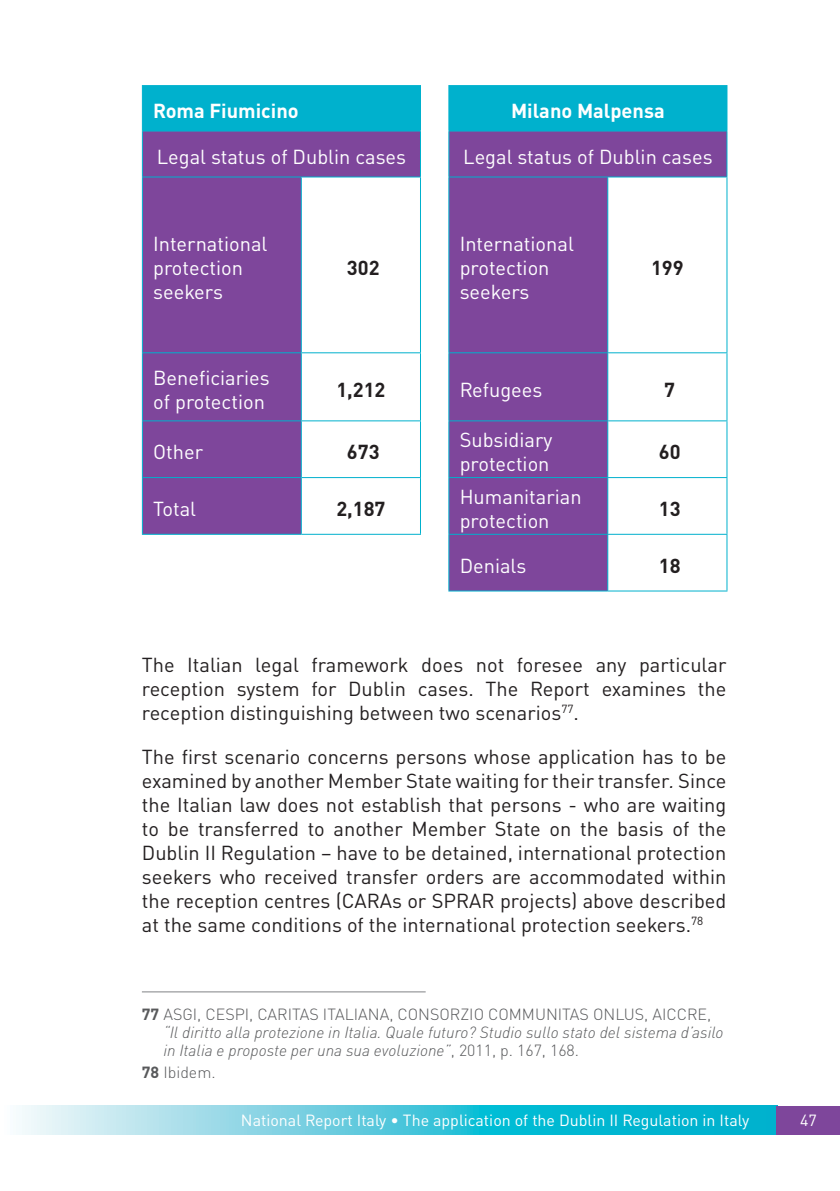
<style>
.page{position:relative;width:840px;height:1191px;background:#fff}
.page>*{position:absolute;margin:0;border:0;box-sizing:border-box;transform-origin:0 0}
.t1{font:20px/24px "DIN Pro";color:#231f20;text-align:justify}
.t2{font:20px/24px "DIN Pro";color:#fff}
.t3{font:700 20px "DIN Pro";color:#fff}
.t4{font:700 20px "DIN Pro";color:#231f20}
.t5{font:italic 300 16px/18px "DIN Pro";color:#58595b}
.t6{font:16px "DIN Pro";color:#fff}
.t7{font:300 16px "DIN Pro";color:#58595b}
.s1{font-style:italic}
.s2{font-weight:700;font-style:normal}
.s3{font-style:normal}
.s4{font-weight:700}
</style>
<div class="page">
<svg style="left:19px;top:1106px;width:757px;height:28px;background:#55cadd"></svg>
<div style="left:776px;top:1106px;width:63px;height:28px;background:#7e469b"></div>
<div style="left:143px;top:85px;width:583px;height:45px;background:#00b1cd"></div>
<svg style="left:143px;top:131px;width:583px;height:459px;fill:#7e469b"></svg>
<hr style="left:142px;top:85px;width:1px;height:45px;background:#00b1cd">
<hr style="left:420px;top:85px;width:1px;height:45px;background:#00b1cd">
<hr style="left:142px;top:130px;width:159px;height:1px;background:#00b1cd">
<hr style="left:142px;top:131px;width:1px;height:45px;background:#00b1cd">
<hr style="left:301px;top:130px;width:120px;height:1px;background:#00b1cd">
<hr style="left:420px;top:131px;width:1px;height:45px;background:#00b1cd">
<hr style="left:142px;top:176px;width:159px;height:1px;background:#00b1cd">
<hr style="left:142px;top:177px;width:1px;height:175px;background:#00b1cd">
<hr style="left:301px;top:176px;width:120px;height:1px;background:#00b1cd">
<hr style="left:300px;top:177px;width:1px;height:175px;background:#00b1cd">
<hr style="left:420px;top:177px;width:1px;height:175px;background:#00b1cd">
<hr style="left:142px;top:352px;width:159px;height:1px;background:#00b1cd">
<hr style="left:142px;top:353px;width:1px;height:67px;background:#00b1cd">
<hr style="left:301px;top:352px;width:120px;height:1px;background:#00b1cd">
<hr style="left:300px;top:353px;width:1px;height:67px;background:#00b1cd">
<hr style="left:420px;top:353px;width:1px;height:67px;background:#00b1cd">
<hr style="left:142px;top:420px;width:159px;height:1px;background:#00b1cd">
<hr style="left:142px;top:421px;width:1px;height:56px;background:#00b1cd">
<hr style="left:301px;top:420px;width:120px;height:1px;background:#00b1cd">
<hr style="left:300px;top:421px;width:1px;height:56px;background:#00b1cd">
<hr style="left:420px;top:421px;width:1px;height:56px;background:#00b1cd">
<hr style="left:142px;top:477px;width:159px;height:1px;background:#00b1cd">
<hr style="left:142px;top:478px;width:1px;height:56px;background:#00b1cd">
<hr style="left:301px;top:477px;width:120px;height:1px;background:#00b1cd">
<hr style="left:300px;top:478px;width:1px;height:56px;background:#00b1cd">
<hr style="left:420px;top:478px;width:1px;height:56px;background:#00b1cd">
<hr style="left:448px;top:85px;width:1px;height:45px;background:#00b1cd">
<hr style="left:726px;top:85px;width:1px;height:45px;background:#00b1cd">
<hr style="left:448px;top:130px;width:159px;height:1px;background:#00b1cd">
<hr style="left:448px;top:131px;width:1px;height:45px;background:#00b1cd">
<hr style="left:607px;top:130px;width:120px;height:1px;background:#00b1cd">
<hr style="left:726px;top:131px;width:1px;height:45px;background:#00b1cd">
<hr style="left:448px;top:176px;width:159px;height:1px;background:#00b1cd">
<hr style="left:448px;top:177px;width:1px;height:175px;background:#00b1cd">
<hr style="left:607px;top:176px;width:120px;height:1px;background:#00b1cd">
<hr style="left:607px;top:177px;width:1px;height:175px;background:#00b1cd">
<hr style="left:726px;top:177px;width:1px;height:175px;background:#00b1cd">
<hr style="left:448px;top:352px;width:159px;height:1px;background:#00b1cd">
<hr style="left:448px;top:353px;width:1px;height:67px;background:#00b1cd">
<hr style="left:607px;top:352px;width:120px;height:1px;background:#00b1cd">
<hr style="left:607px;top:353px;width:1px;height:67px;background:#00b1cd">
<hr style="left:726px;top:353px;width:1px;height:67px;background:#00b1cd">
<hr style="left:448px;top:420px;width:159px;height:1px;background:#00b1cd">
<hr style="left:448px;top:421px;width:1px;height:56px;background:#00b1cd">
<hr style="left:607px;top:420px;width:120px;height:1px;background:#00b1cd">
<hr style="left:607px;top:421px;width:1px;height:56px;background:#00b1cd">
<hr style="left:726px;top:421px;width:1px;height:56px;background:#00b1cd">
<hr style="left:448px;top:477px;width:159px;height:1px;background:#00b1cd">
<hr style="left:448px;top:478px;width:1px;height:56px;background:#00b1cd">
<hr style="left:607px;top:477px;width:120px;height:1px;background:#00b1cd">
<hr style="left:607px;top:478px;width:1px;height:56px;background:#00b1cd">
<hr style="left:726px;top:478px;width:1px;height:56px;background:#00b1cd">
<hr style="left:448px;top:534px;width:159px;height:1px;background:#00b1cd">
<hr style="left:448px;top:535px;width:1px;height:55px;background:#00b1cd">
<hr style="left:607px;top:534px;width:120px;height:1px;background:#00b1cd">
<hr style="left:607px;top:535px;width:1px;height:55px;background:#00b1cd">
<hr style="left:726px;top:535px;width:1px;height:55px;background:#00b1cd">
<hr style="left:448px;top:590px;width:159px;height:1px;background:#00b1cd">
<hr style="left:607px;top:590px;width:120px;height:1px;background:#00b1cd">
<hr style="left:142px;top:534px;width:159px;height:1px;background:#00b1cd">
<hr style="left:301px;top:534px;width:120px;height:1px;background:#00b1cd">
<hr style="left:142px;top:991px;width:283px;height:1px;background:#808285">
<p class="t3" style="left:153px;top:94px;width:147px">Roma Fiumicino</p>
<p class="t3" style="left:510px;top:94px;width:155px">Milano Malpensa</p>
<p class="t2" style="left:157px;top:143px;width:251px">Legal status of Dublin cases</p>
<p class="t2" style="left:463px;top:143px;width:251px">Legal status of Dublin cases</p>
<p class="t2" style="left:153px;top:230px;width:116px">International protection seekers</p>
<p class="t4" style="left:347px;top:251px;width:34px">302</p>
<p class="t2" style="left:459px;top:230px;width:116px">International protection seekers</p>
<p class="t4" style="left:650px;top:251px;width:34px">199</p>
<p class="t2" style="left:153px;top:364px;width:118px">Beneficiaries of protection</p>
<p class="t4" style="left:336px;top:373px;width:51px">1,212</p>
<p class="t2" style="left:459px;top:376px;width:84px">Refugees</p>
<p class="t4" style="left:664px;top:373px;width:12px">7</p>
<p class="t2" style="left:153px;top:438px;width:51px">Other</p>
<p class="t4" style="left:347px;top:435px;width:34px">673</p>
<p class="t2" style="left:459px;top:426px;width:94px">Subsidiary protection</p>
<p class="t4" style="left:658px;top:435px;width:23px">60</p>
<p class="t2" style="left:153px;top:495px;width:44px">Total</p>
<p class="t4" style="left:336px;top:492px;width:51px">2,187</p>
<p class="t2" style="left:459px;top:483px;width:123px">Humanitarian protection</p>
<p class="t4" style="left:658px;top:492px;width:23px">13</p>
<p class="t2" style="left:459px;top:551px;width:68px">Denials</p>
<p class="t4" style="left:658px;top:549px;width:23px">18</p>
<p class="t1" style="left:142px;top:650px;width:585px">The Italian legal framework does not foresee any particular reception system for Dublin cases. The Report examines the reception distinguishing between two scenarios<sup>77</sup>.</p>
<p class="t1" style="left:142px;top:742px;width:585px">The first scenario concerns persons whose application has to be examined by another Member State waiting for their transfer<span class="s1">.</span> Since the Italian law does not establish that persons - who are waiting to be transferred to another Member State on the basis of the Dublin II Regulation – have to be detained, international protection seekers who received transfer orders are accommodated within the reception centres (CARAs or SPRAR projects) above described at the same conditions of the international protection seekers.<sup>78</sup></p>
<p class="t5" style="left:163px;top:1004px;width:561px;text-indent:-21px"><span class="s2">77</span> <span class="s3">ASGI, CESPI, CARITAS ITALIANA, CONSORZIO COMMUNITAS ONLUS, AICCRE, </span>“Il diritto alla protezione in Italia. Quale futuro? Studio sullo stato del sistema d’asilo in Italia e proposte per una sua evoluzione”<span class="s3">, 2011, p. 167, 168.</span></p>
<p class="t7" style="left:142px;top:1059px;width:75px"><span class="s4">78</span> Ibidem.</p>
<p class="t6" style="left:241px;top:1107px;width:509px">National Report Italy • The application of the Dublin II Regulation in Italy</p>
<p class="t6" style="left:799px;top:1107px;width:18px">47</p>
</div>
